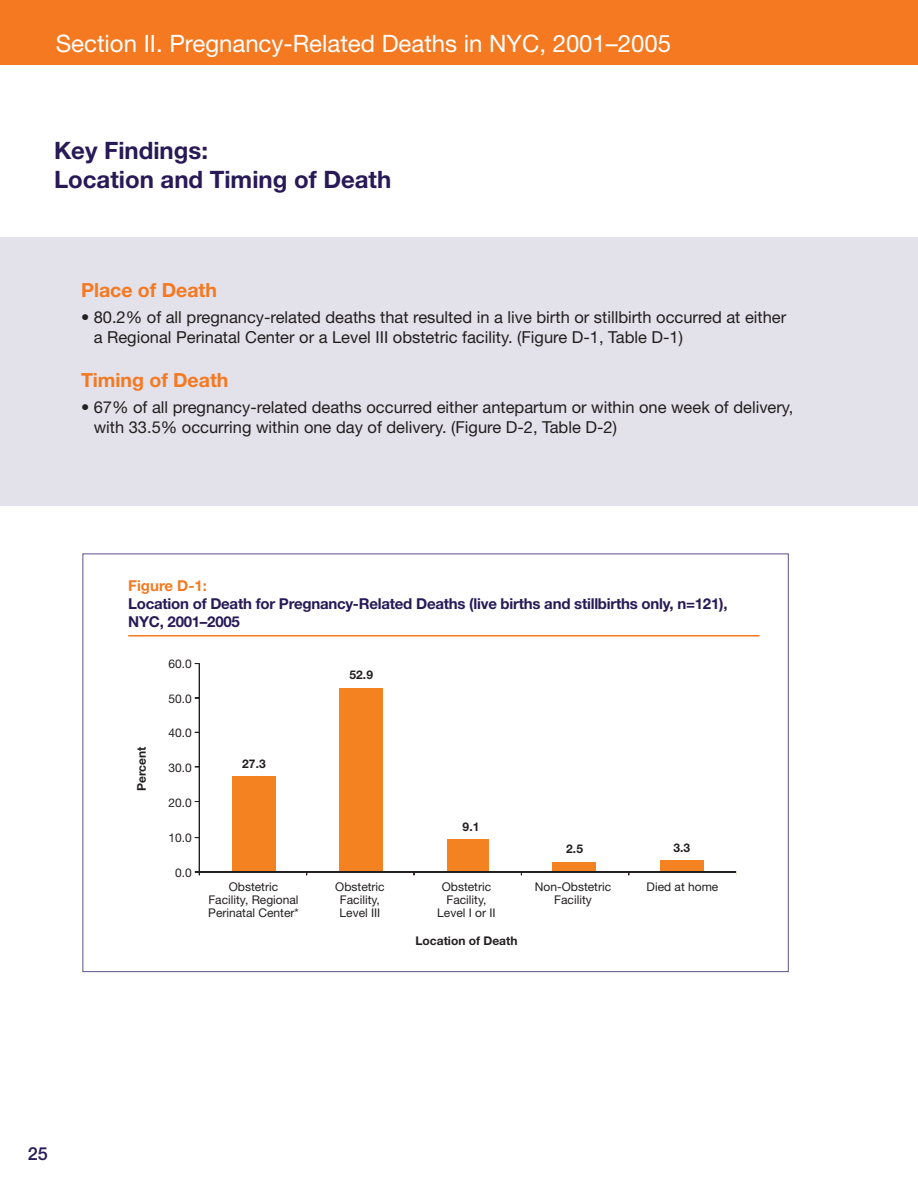
<style>
.page{position:relative;width:918px;height:1188px;background:#fff}
.page>*{position:absolute;margin:0;border:0;box-sizing:border-box;transform-origin:0 0}
.t1{font:24px "Helvetica Neue";color:#fff}
.t2{font:700 24px/28.8px "Helvetica Neue";color:#291a57}
.t3{font:700 19.5px "Helvetica Neue";color:#f47921}
.t4{font:500 18px "Helvetica Neue";color:#291a57}
.t5{font:16.5px/19.5px "Helvetica Neue";color:#231f20}
.t6{font:700 15px/18px "Helvetica Neue";letter-spacing:-.015em;color:#291a57}
.t7{font:700 15px "Helvetica Neue";color:#f47921}
.t8{font:12px/12.8px "Helvetica Neue";color:#231f20;text-align:center}
.t9{font:700 12px "Helvetica Neue";color:#231f20}
</style>
<div class="page">
<div style="left:0;top:237px;width:918px;height:269px;background:#e3e1e9"></div>
<div style="left:0;top:0;width:918px;height:65px;background:#f47921"></div>
<div style="left:232px;top:777px;width:43px;height:95px;background:#f58220"></div>
<div style="left:340px;top:688px;width:43px;height:184px;background:#f58220"></div>
<div style="left:447px;top:839px;width:42px;height:33px;background:#f58220"></div>
<div style="left:553px;top:862px;width:43px;height:10px;background:#f58220"></div>
<div style="left:660px;top:861px;width:43px;height:11px;background:#f58220"></div>
<hr style="left:199px;top:664px;width:1px;height:208px;background:#231f20">
<hr style="left:199px;top:872px;width:537px;height:1px;background:#231f20">
<hr style="left:128px;top:635px;width:632px;height:2px;background:#f47921">
<h1 class="t1" style="left:56px;top:35px;width:617px">Section II. Pregnancy-Related Deaths in NYC, 2001–2005</h1>
<h1 class="t2" style="left:54px;top:138px;width:339px">Key Findings:<br>Location and Timing of Death</h1>
<p class="t3" style="left:81px;top:283px;width:138px">Place of Death</p>
<p class="t5" style="left:94px;top:309px;width:694px;text-indent:-13px">• 80.2% of all pregnancy-related deaths that resulted in a live birth or stillbirth occurred at either a Regional Perinatal Center or a Level III obstetric facility. (Figure D-1, Table D-1)</p>
<p class="t3" style="left:81px;top:373px;width:149px">Timing of Death</p>
<p class="t5" style="left:94px;top:399px;width:701px;text-indent:-13px">• 67% of all pregnancy-related deaths occurred either antepartum or within one week of delivery, with 33.5% occurring within one day of delivery. (Figure D-2, Table D-2)</p>
<p class="t7" style="left:128px;top:580px;width:80px">Figure D-1:</p>
<p class="t6" style="left:128px;top:596px;width:601px">Location of Death for Pregnancy-Related Deaths (live births and stillbirths only, n=121),<br>NYC, 2001–2005</p>
<p class="t9" style="left:137px;top:791px;width:46px;rotate:-90deg">Percent</p>
<p class="t8" style="left:169px;top:658px;width:25px">60.0</p>
<p class="t8" style="left:169px;top:693px;width:25px">50.0</p>
<p class="t8" style="left:169px;top:728px;width:25px">40.0</p>
<p class="t8" style="left:169px;top:763px;width:25px">30.0</p>
<p class="t8" style="left:169px;top:797px;width:25px">20.0</p>
<p class="t8" style="left:169px;top:832px;width:25px">10.0</p>
<p class="t8" style="left:175px;top:867px;width:18px">0.0</p>
<p class="t9" style="left:242px;top:759px;width:25px">27.3</p>
<p class="t9" style="left:349px;top:671px;width:25px">52.9</p>
<p class="t9" style="left:463px;top:822px;width:18px">9.1</p>
<p class="t9" style="left:566px;top:845px;width:18px">2.5</p>
<p class="t9" style="left:673px;top:844px;width:18px">3.3</p>
<p class="t8" style="left:208px;top:882px;width:92px">Obstetric<br>Facility, Regional<br>Perinatal Center*</p>
<p class="t8" style="left:335px;top:882px;width:51px">Obstetric<br>Facility,<br>Level III</p>
<p class="t8" style="left:437px;top:882px;width:60px">Obstetric<br>Facility,<br>Level I or II</p>
<p class="t8" style="left:535px;top:882px;width:78px">Non-Obstetric<br>Facility</p>
<p class="t8" style="left:647px;top:882px;width:73px">Died at home</p>
<p class="t9" style="left:416px;top:936px;width:103px">Location of Death</p>
<p class="t4" style="left:28px;top:1148px;width:21px">25</p>
</div>
